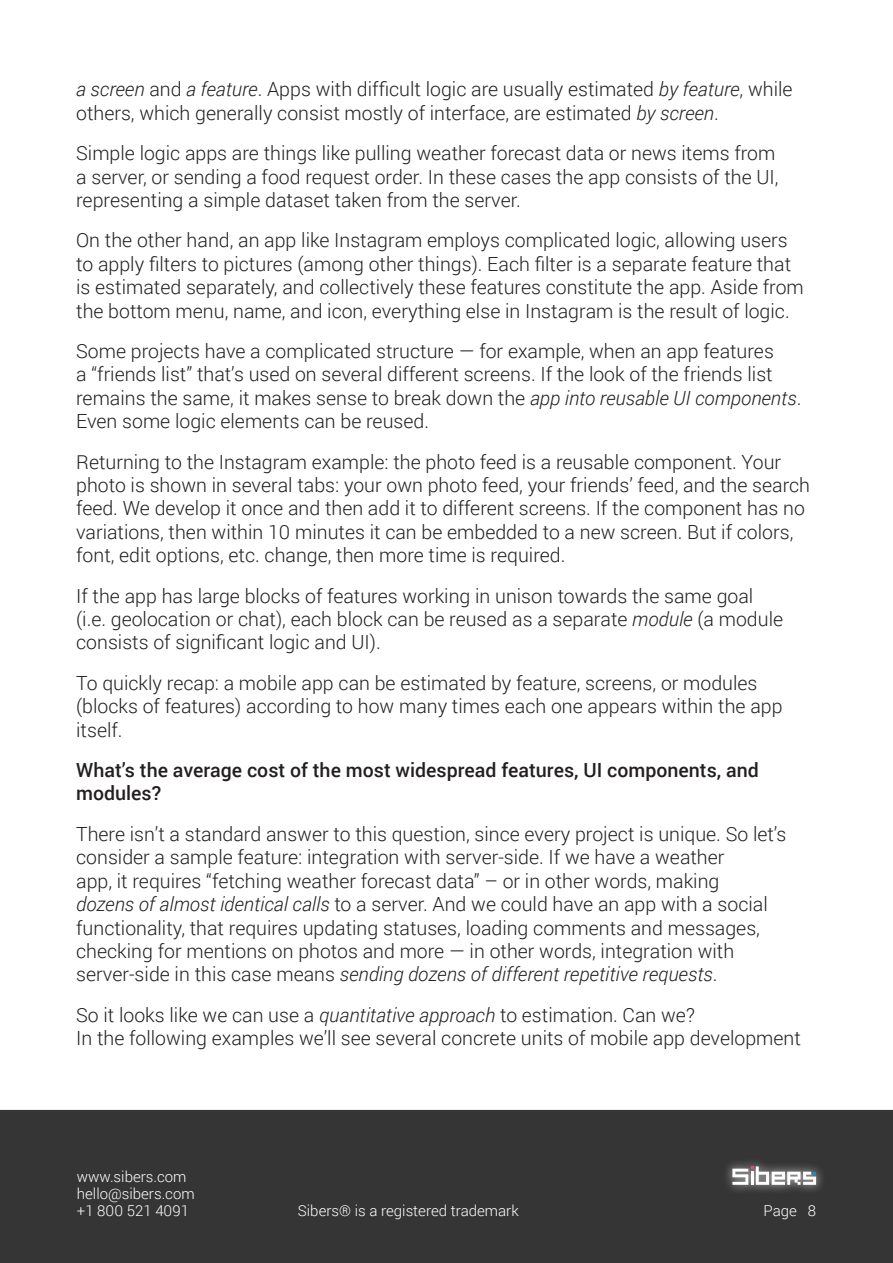
<style>
.page{position:relative;width:893px;height:1263px;background:#fff}
.page>*{position:absolute;margin:0;border:0;box-sizing:border-box;transform-origin:0 0}
.t1{font:300 19.5px/23.4px "Roboto";color:#231f20}
.Heading_3{font:500 19.5px/23.4px "Roboto";color:#231f20}
.t2{font:300 15px/17px "Roboto";color:#fff}
.s1{font-style:italic}
</style>
<div class="page">
<div style="left:0;top:1110px;width:893px;height:153px;background:#353535"></div>
<div style="left:723px;top:1157px;width:103px;height:37px;background:#fff;opacity:.75"></div>
<svg style="left:732px;top:1166px;width:84px;height:19px"></svg>
<p class="t1" style="left:76px;top:77px;width:718px"><span class="s1">a screen</span> and <span class="s1">a feature</span>. Apps with difficult logic are usually estimated <span class="s1">by feature</span>, while others, which generally consist mostly of interface, are estimated <span class="s1">by screen</span>.</p>
<p class="t1" style="left:76px;top:141px;width:704px">Simple logic apps are things like pulling weather forecast data or news items from a server, or sending a food request order. In these cases the app consists of the UI, representing a simple dataset taken from the server.</p>
<p class="t1" style="left:76px;top:228px;width:729px">On the other hand, an app like Instagram employs complicated logic, allowing users to apply filters to pictures (among other things). Each filter is a separate feature that is estimated separately, and collectively these features constitute the app. Aside from the bottom menu, name, and icon, everything else in Instagram is the result of logic.</p>
<p class="t1" style="left:76px;top:339px;width:727px">Some projects have a complicated structure — for example, when an app features<br>a “friends list” that’s used on several different screens. If the look of the friends list remains the same, it makes sense to break down the <span class="s1">app into reusable UI components</span>.<br>Even some logic elements can be reused.</p>
<p class="t1" style="left:76px;top:449px;width:735px">Returning to the Instagram example: the photo feed is a reusable component. Your photo is shown in several tabs: your own photo feed, your friends’ feed, and the search feed. We develop it once and then add it to different screens. If the component has no variations, then within 10 minutes it can be embedded to a new screen. But if colors, font, edit options, etc. change, then more time is required.</p>
<p class="t1" style="left:76px;top:583px;width:708px">If the app has large blocks of features working in unison towards the same goal (i.e. geolocation or chat), each block can be reused as a separate <span class="s1">module</span> (a module consists of significant logic and UI).</p>
<p class="t1" style="left:76px;top:671px;width:708px">To quickly recap: a mobile app can be estimated by feature, screens, or modules (blocks of features) according to how many times each one appears within the app itself.</p>
<p class="Heading_3" style="left:76px;top:758px;width:684px">What’s the average cost of the most widespread features, UI components, and modules?</p>
<p class="t1" style="left:76px;top:822px;width:712px">There isn’t a standard answer to this question, since every project is unique. So let’s consider a sample feature: integration with server-side. If we have a weather<br>app, it requires “fetching weather forecast data” – or in other words, making<br><span class="s1">dozens of almost identical calls</span> to a server. And we could have an app with a social functionality, that requires updating statuses, loading comments and messages, checking for mentions on photos and more — in other words, integration with server‑side in this case means <span class="s1">sending dozens of different repetitive requests</span>.</p>
<p class="t1" style="left:76px;top:1002px;width:726px">So it looks like we can use a <span class="s1">quantitative approach</span> to estimation. Can we?<br>In the following examples we’ll see several concrete units of mobile app development</p>
<p class="t2" style="left:77px;top:1168px;width:119px">www.sibers.com hello@sibers.com +1 800 521 4091</p>
<p class="t2" style="left:298px;top:1202px;width:222px">Sibers® is a registered trademark</p>
<p class="t2" style="left:763px;top:1202px;width:54px">Page 8</p>
</div>
